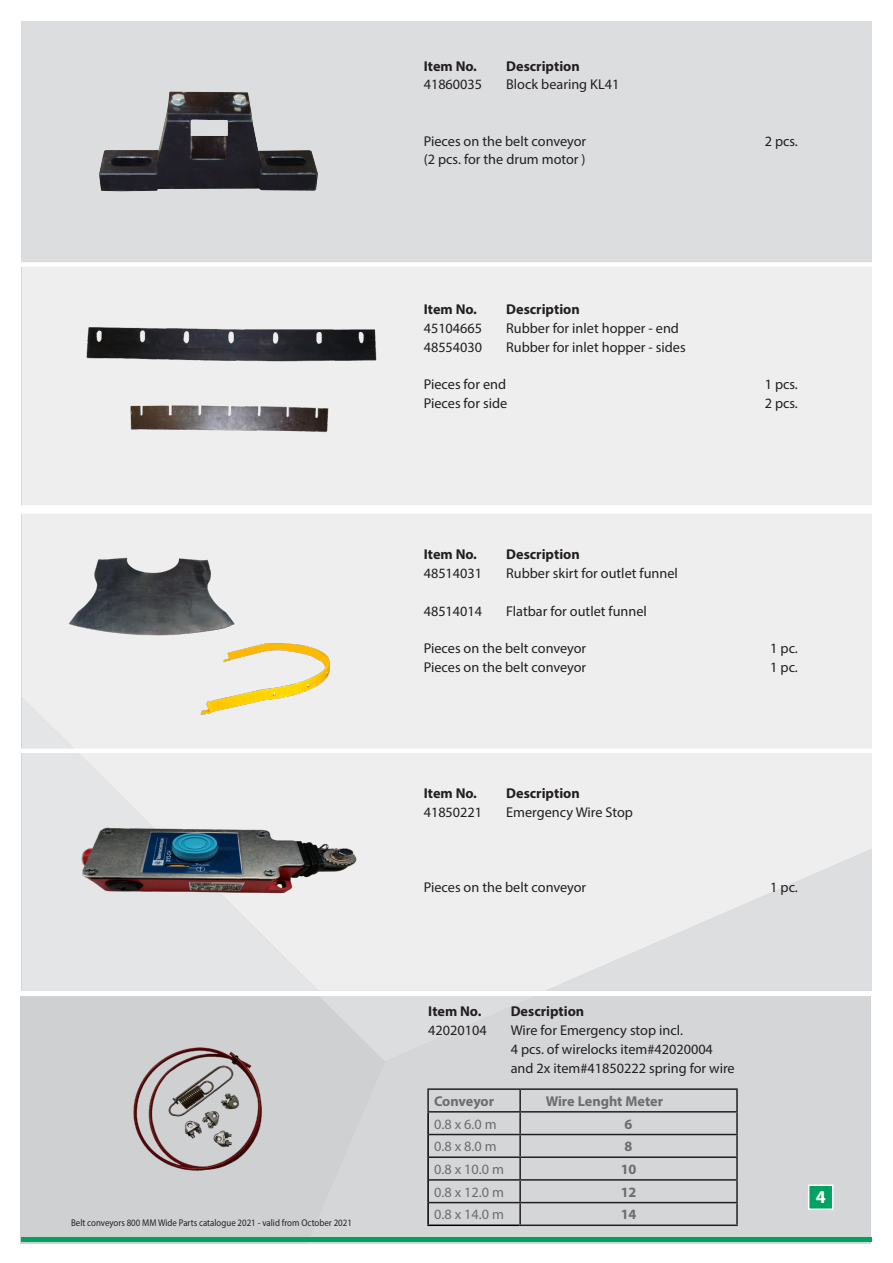
<style>
.page{position:relative;width:893px;height:1263px;background:#fff}
.page>*{position:absolute;margin:0;border:0;box-sizing:border-box;transform-origin:0 0}
.t1{font:700 18px "Myriad Pro";color:#fff}
.Brød{font:14.25px "Myriad Pro";color:#231f20}
.Brød-2{font:700 14.25px "Myriad Pro";color:#231f20}
.Teknisk_stor_over{font:14.25px "Myriad Pro";color:#6c6d70}
.Teknisk_stor_over-2{font:700 14.25px "Myriad Pro";color:#6c6d70}
.t2{font:9.75px "Myriad Pro";color:#231f20;scale:.91 1}
</style>
<div class="page">
<div style="left:22px;top:267px;width:850px;height:724px;background:#eeeeef"></div>
<svg style="left:545px;top:849px;width:327px;height:142px;background:#e5e5e7"></svg>
<div style="left:20px;top:996px;width:287px;height:248px;background:#cfd0d2"></div>
<div style="left:307px;top:996px;width:564px;height:248px;background:#d5d6d8"></div>
<div style="left:22px;top:21px;width:850px;height:243px;background:#dcdddf"></div>
<div style="left:22px;top:1237px;width:850px;height:5px;background:#00a261"></div>
<img style="left:99px;top:91px;width:219px;height:101px">
<div style="left:0;top:262px;width:893px;height:5px;background:#fff"></div>
<div style="left:0;top:505px;width:893px;height:5px;background:#fff"></div>
<hr style="left:0;top:749px;width:893px;height:4px;background:#fff">
<div style="left:808px;top:1184px;width:25px;height:26px;background:#00a261;border:2px solid #fff"></div>
<div style="left:0;top:509px;width:893px;height:5px;background:#fff"></div>
<img style="left:62px;top:543px;width:181px;height:102px">
<img style="left:55px;top:303px;width:348px;height:78px">
<hr style="left:427px;top:1088px;width:93px;height:2px;background:#231f20">
<hr style="left:427px;top:1090px;width:2px;height:21px;background:#231f20">
<hr style="left:520px;top:1088px;width:218px;height:2px;background:#231f20">
<hr style="left:519px;top:1090px;width:2px;height:21px;background:#231f20">
<hr style="left:736px;top:1090px;width:2px;height:21px;background:#231f20">
<hr style="left:427px;top:1111px;width:93px;height:1px;background:#231f20">
<hr style="left:520px;top:1111px;width:218px;height:1px;background:#231f20">
<hr style="left:519px;top:1112px;width:2px;height:22px;background:#231f20">
<hr style="left:736px;top:1112px;width:2px;height:22px;background:#231f20">
<hr style="left:429px;top:1134px;width:91px;height:1px;background:#231f20">
<hr style="left:520px;top:1134px;width:218px;height:1px;background:#231f20">
<hr style="left:519px;top:1135px;width:2px;height:21px;background:#231f20">
<hr style="left:736px;top:1135px;width:2px;height:21px;background:#231f20">
<hr style="left:429px;top:1156px;width:91px;height:2px;background:#231f20">
<hr style="left:520px;top:1156px;width:218px;height:2px;background:#231f20">
<hr style="left:519px;top:1158px;width:2px;height:21px;background:#231f20">
<hr style="left:736px;top:1158px;width:2px;height:21px;background:#231f20">
<hr style="left:429px;top:1179px;width:91px;height:2px;background:#231f20">
<hr style="left:520px;top:1179px;width:218px;height:2px;background:#231f20">
<hr style="left:519px;top:1181px;width:2px;height:21px;background:#231f20">
<hr style="left:736px;top:1181px;width:2px;height:21px;background:#231f20">
<hr style="left:429px;top:1202px;width:91px;height:1px;background:#231f20">
<hr style="left:520px;top:1202px;width:218px;height:1px;background:#231f20">
<hr style="left:519px;top:1203px;width:2px;height:21px;background:#231f20">
<hr style="left:736px;top:1203px;width:2px;height:21px;background:#231f20">
<hr style="left:519px;top:1224px;width:219px;height:2px;background:#231f20">
<hr style="left:427px;top:1112px;width:2px;height:22px;background:#000">
<hr style="left:427px;top:1134px;width:2px;height:23px;background:#000">
<hr style="left:427px;top:1157px;width:2px;height:23px;background:#000">
<hr style="left:427px;top:1180px;width:2px;height:22px;background:#000">
<hr style="left:427px;top:1202px;width:2px;height:22px;background:#000">
<hr style="left:427px;top:1224px;width:92px;height:2px;background:#000">
<img style="left:42px;top:803px;width:324px;height:143px">
<img style="left:77px;top:1008px;width:269px;height:209px">
<img style="left:90px;top:387px;width:269px;height:89px">
<img style="left:133px;top:599px;width:270px;height:158px">
<p class="t2" style="left:71px;top:1217px;width:310px">Belt conveyors 800 MM Wide Parts catalogue 2021 - valid from October 2021</p>
<p class="Brød-2" style="left:424px;top:57px;width:55px">Item No.</p>
<p class="Brød-2" style="left:506px;top:57px;width:75px">Description</p>
<p class="Brød" style="left:424px;top:76px;width:60px">41860035</p>
<p class="Brød" style="left:506px;top:76px;width:115px">Block bearing KL41</p>
<p class="Brød" style="left:424px;top:132px;width:164px">Pieces on the belt conveyor</p>
<p class="Brød" style="left:765px;top:132px;width:35px">2 pcs.</p>
<p class="Brød" style="left:424px;top:151px;width:163px">(2 pcs. for the drum motor )</p>
<p class="Brød-2" style="left:424px;top:300px;width:55px">Item No.</p>
<p class="Brød-2" style="left:506px;top:300px;width:75px">Description</p>
<p class="Brød" style="left:424px;top:319px;width:60px">45104665</p>
<p class="Brød" style="left:506px;top:319px;width:174px">Rubber for inlet hopper - end</p>
<p class="Brød" style="left:424px;top:338px;width:60px">48554030</p>
<p class="Brød" style="left:506px;top:338px;width:181px">Rubber for inlet hopper - sides</p>
<p class="Brød" style="left:424px;top:376px;width:84px">Pieces for end</p>
<p class="Brød" style="left:765px;top:376px;width:35px">1 pcs.</p>
<p class="Brød" style="left:424px;top:394px;width:85px">Pieces for side</p>
<p class="Brød" style="left:765px;top:394px;width:35px">2 pcs.</p>
<p class="Brød-2" style="left:424px;top:545px;width:55px">Item No.</p>
<p class="Brød-2" style="left:506px;top:545px;width:75px">Description</p>
<p class="Brød" style="left:424px;top:564px;width:60px">48514031</p>
<p class="Brød" style="left:506px;top:564px;width:173px">Rubber skirt for outlet funnel</p>
<p class="Brød" style="left:424px;top:602px;width:60px">48514014</p>
<p class="Brød" style="left:506px;top:602px;width:142px">Flatbar for outlet funnel</p>
<p class="Brød" style="left:424px;top:639px;width:164px">Pieces on the belt conveyor</p>
<p class="Brød" style="left:770px;top:639px;width:29px">1 pc.</p>
<p class="Brød" style="left:424px;top:658px;width:164px">Pieces on the belt conveyor</p>
<p class="Brød" style="left:770px;top:658px;width:29px">1 pc.</p>
<p class="Brød-2" style="left:424px;top:784px;width:55px">Item No.</p>
<p class="Brød-2" style="left:506px;top:784px;width:75px">Description</p>
<p class="Brød" style="left:424px;top:803px;width:60px">41850221</p>
<p class="Brød" style="left:506px;top:803px;width:128px">Emergency Wire Stop</p>
<p class="Brød" style="left:424px;top:878px;width:164px">Pieces on the belt conveyor</p>
<p class="Brød" style="left:770px;top:878px;width:29px">1 pc.</p>
<p class="Brød-2" style="left:428px;top:1002px;width:55px">Item No.</p>
<p class="Brød-2" style="left:511px;top:1002px;width:75px">Description</p>
<p class="Brød" style="left:428px;top:1021px;width:60px">42020104</p>
<p class="Brød" style="left:511px;top:1021px;width:174px">Wire for Emergency stop incl.</p>
<p class="Brød" style="left:511px;top:1040px;width:204px">4 pcs. of wirelocks item#42020004</p>
<p class="Brød" style="left:511px;top:1059px;width:225px">and 2x item#41850222 spring for wire</p>
<p class="Teknisk_stor_over-2" style="left:434px;top:1092px;width:62px">Conveyor</p>
<p class="Teknisk_stor_over-2" style="left:546px;top:1092px;width:119px">Wire Lenght Meter</p>
<p class="Teknisk_stor_over" style="left:434px;top:1115px;width:64px">0.8 x 6.0 m</p>
<p class="Teknisk_stor_over-2" style="left:625px;top:1114px;width:9px">6</p>
<p class="Teknisk_stor_over" style="left:434px;top:1138px;width:64px">0.8 x 8.0 m</p>
<p class="Teknisk_stor_over-2" style="left:625px;top:1137px;width:9px">8</p>
<p class="Teknisk_stor_over" style="left:434px;top:1160px;width:71px">0.8 x 10.0 m</p>
<p class="Teknisk_stor_over-2" style="left:621px;top:1160px;width:17px">10</p>
<p class="Teknisk_stor_over" style="left:434px;top:1183px;width:71px">0.8 x 12.0 m</p>
<p class="Teknisk_stor_over-2" style="left:621px;top:1182px;width:17px">12</p>
<p class="Teknisk_stor_over" style="left:434px;top:1206px;width:71px">0.8 x 14.0 m</p>
<p class="Teknisk_stor_over-2" style="left:621px;top:1205px;width:17px">14</p>
<p class="t1" style="left:816px;top:1185px;width:11px">4</p>
</div>
